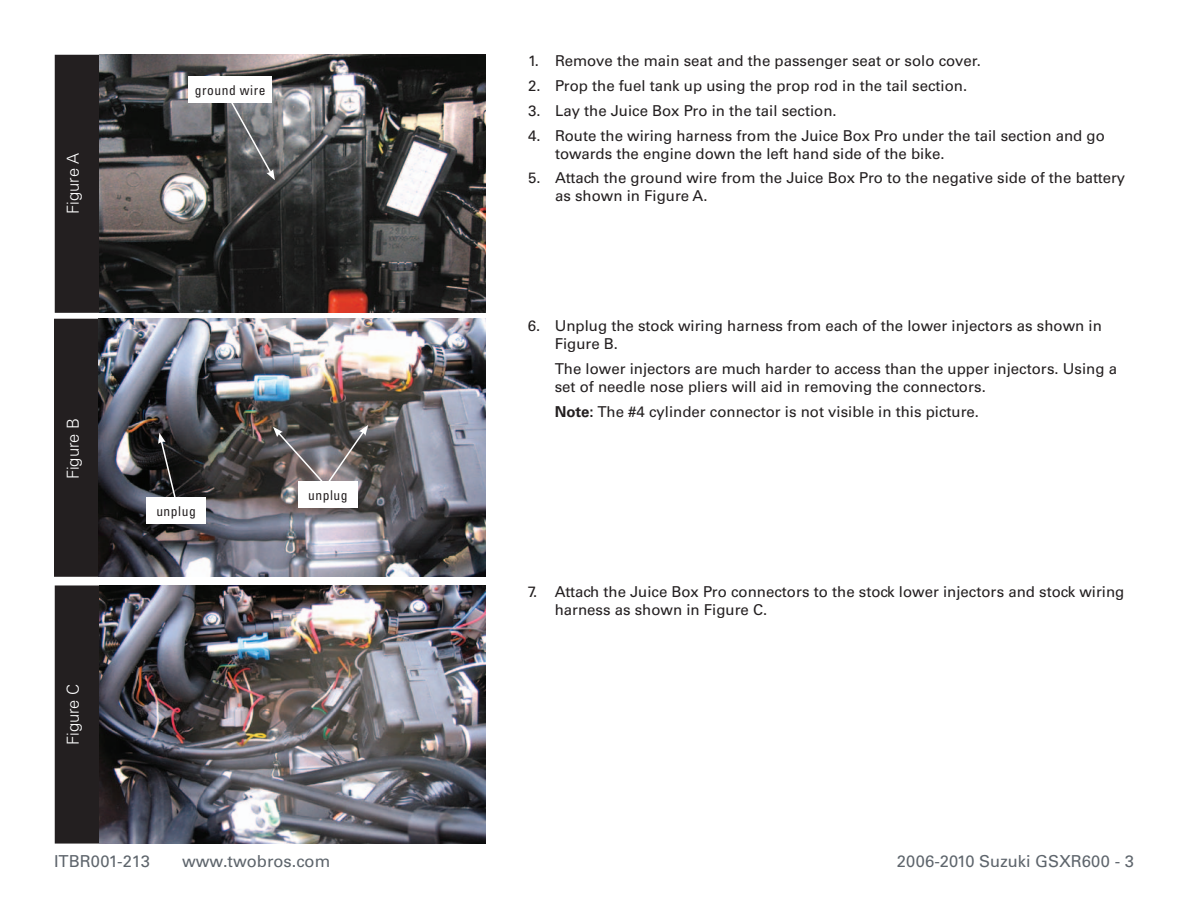
<style>
.page{position:relative;width:1188px;height:918px;background:#fff}
.page>*{position:absolute;margin:0;border:0;box-sizing:border-box;transform-origin:0 0}
.t1{font:16.5px "Univers";color:#5e656c}
.t2{font:300 16.5px "Univers";color:#fff}
.Numbered{font:15px/18px "Univers";color:#231f20}
.Indent{font:15px/18px "Univers";color:#231f20}
.Numbered_Top{font:15px/18px "Univers";color:#231f20}
.Callouts{font:condensed 13.5px "Univers";letter-spacing:.04em;color:#231f20}
.s1{font-weight:700}
</style>
<div class="page">
<div style="left:57px;top:57px;width:40px;height:254px;background:#231f20"></div>
<div style="left:55px;top:55px;width:44px;height:258px;border:4px solid #231f20"></div>
<div style="left:56px;top:321px;width:40px;height:254px;background:#231f20"></div>
<div style="left:54px;top:319px;width:45px;height:258px;border:4px solid #231f20"></div>
<div style="left:57px;top:588px;width:40px;height:253px;background:#231f20"></div>
<div style="left:55px;top:585px;width:44px;height:259px;border:4px solid #231f20"></div>
<img style="left:99px;top:55px;width:387px;height:258px">
<img style="left:99px;top:319px;width:387px;height:258px">
<img style="left:99px;top:585px;width:387px;height:259px">
<div style="left:188px;top:76px;width:84px;height:27px;background:#fff"></div>
<div style="left:146px;top:497px;width:60px;height:26px;background:#fff"></div>
<svg style="left:228px;top:98px;width:47px;height:82px;background:#747577"></svg>
<div style="left:298px;top:481px;width:60px;height:27px;background:#fff"></div>
<svg style="left:158px;top:433px;width:20px;height:64px"></svg>
<svg style="left:273px;top:425px;width:95px;height:63px;background:#757071"></svg>
<p class="t2" style="left:63px;top:214px;width:63px;rotate:-90deg">Figure A</p>
<p class="Callouts" style="left:195px;top:82px;width:72px">ground wire</p>
<p class="t2" style="left:63px;top:479px;width:63px;rotate:-90deg">Figure B</p>
<p class="t2" style="left:63px;top:745px;width:63px;rotate:-90deg">Figure C</p>
<p class="Callouts" style="left:156px;top:502px;width:41px">unplug</p>
<p class="Callouts" style="left:308px;top:487px;width:41px">unplug</p>
<p class="Numbered" style="left:528px;top:52px;width:455px">1. Remove the main seat and the passenger seat or solo cover.</p>
<p class="Numbered" style="left:528px;top:77px;width:441px">2. Prop the fuel tank up using the prop rod in the tail section.</p>
<p class="Numbered" style="left:528px;top:102px;width:310px">3. Lay the Juice Box Pro in the tail section.</p>
<p class="Numbered" style="left:555px;top:126px;width:551px;text-indent:-27px">4. Route the wiring harness from the Juice Box Pro under the tail section and go towards the engine down the left hand side of the bike.</p>
<p class="Numbered" style="left:555px;top:169px;width:572px;text-indent:-27px">5. Attach the ground wire from the Juice Box Pro to the negative side of the battery as shown in Figure A.</p>
<p class="Numbered_Top" style="left:555px;top:317px;width:549px;text-indent:-27px">6. Unplug the stock wiring harness from each of the lower injectors as shown in<br>Figure B.</p>
<p class="Indent" style="left:555px;top:360px;width:564px">The lower injectors are much harder to access than the upper injectors. Using a set of needle nose pliers will aid in removing the connectors.</p>
<p class="Indent" style="left:555px;top:403px;width:426px"><span class="s1">Note:</span> The #4 cylinder connector is not visible in this picture.</p>
<p class="Numbered_Top" style="left:555px;top:583px;width:571px;text-indent:-27px">7. Attach the Juice Box Pro connectors to the stock lower injectors and stock wiring harness as shown in Figure C.</p>
<p class="t1" style="left:54px;top:852px;width:98px">ITBR001-213</p>
<p class="t1" style="left:182px;top:852px;width:150px">www.twobros.com</p>
<p class="t1" style="left:897px;top:852px;width:239px">2006-2010 Suzuki GSXR600 - 3</p>
</div>
